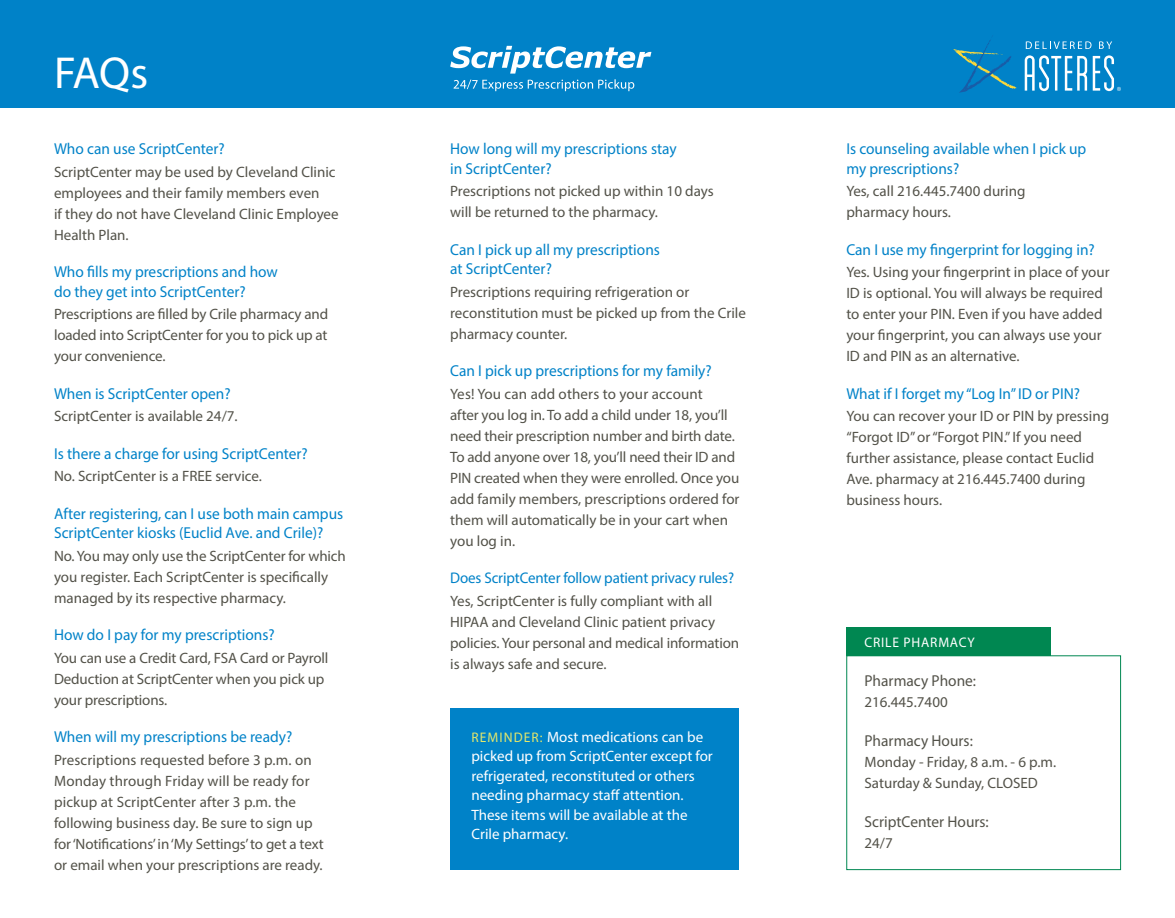
<style>
.page{position:relative;width:1175px;height:918px;background:#fff}
.page>*{position:absolute;margin:0;border:0;box-sizing:border-box;transform-origin:0 0}
.t1{font:45px "Myriad Pro";color:#fff}
.Question{font:15.9px/19.5px "Myriad Pro";color:#0082c8}
.Body{font:15.9px "Myriad Pro";color:#535249}
.Question-2{font:15.45px "Myriad Pro";letter-spacing:-.01em;color:#0082c8}
.Body-2{font:15px/21px "Myriad Pro";color:#535249}
.Question-3{font:15px/19.5px "Myriad Pro";color:#fff}
.Question-4{font:13.95px "Myriad Pro";letter-spacing:.06em;color:#fff}
.s1{font-size:13.95px;color:#e4e76b}
</style>
<div class="page">
<div style="left:0;top:0;width:1174px;height:108px;background:#0082c8"></div>
<div style="left:846px;top:655px;width:274px;height:215px;border:1px solid #008751"></div>
<div style="left:846px;top:627px;width:204px;height:29px;background:#008751"></div>
<div style="left:450px;top:708px;width:288px;height:161px;background:#0082c8"></div>
<svg style="left:953px;top:40px;width:63px;height:53px"></svg>
<svg style="left:1024px;top:55px;width:62px;height:36px"></svg>
<svg style="left:1025px;top:41px;width:66px;height:8px"></svg>
<svg style="left:1099px;top:41px;width:13px;height:8px"></svg>
<svg style="left:1092px;top:55px;width:28px;height:36px"></svg>
<svg style="left:450px;top:46px;width:201px;height:45px"></svg>
<p class="t1" style="left:54px;top:45px;width:96px">FAQs</p>
<p class="Question" style="left:54px;top:139px;width:172px">Who can use ScriptCenter?</p>
<p class="Body-2" style="left:54px;top:161px;width:286px">ScriptCenter may be used by Cleveland Clinic employees and their family members even<br>if they do not have Cleveland Clinic Employee Health Plan.</p>
<p class="Question" style="left:54px;top:262px;width:225px">Who fills my prescriptions and how do they get into ScriptCenter?</p>
<p class="Body-2" style="left:54px;top:304px;width:276px;text-align:justify">Prescriptions are filled by Crile pharmacy and loaded into ScriptCenter for you to pick up at your convenience.</p>
<p class="Question" style="left:54px;top:384px;width:178px">When is ScriptCenter open?</p>
<p class="Body-2" style="left:54px;top:406px;width:185px">ScriptCenter is available 24/7.</p>
<p class="Question" style="left:54px;top:444px;width:255px">Is there a charge for using ScriptCenter?</p>
<p class="Body-2" style="left:54px;top:466px;width:209px">No. ScriptCenter is a FREE service.</p>
<p class="Question" style="left:54px;top:504px;width:291px">After registering, can I use both main campus<br>ScriptCenter kiosks (Euclid Ave. and Crile)?</p>
<p class="Body-2" style="left:54px;top:545px;width:293px">No. You may only use the ScriptCenter for which you register. Each ScriptCenter is specifically managed by its respective pharmacy.</p>
<p class="Question" style="left:54px;top:625px;width:222px">How do I pay for my prescriptions?</p>
<p class="Body-2" style="left:54px;top:647px;width:276px">You can use a Credit Card, FSA Card or Payroll<br>Deduction at ScriptCenter when you pick up your prescriptions.</p>
<p class="Question" style="left:54px;top:727px;width:240px">When will my prescriptions be ready?</p>
<p class="Body-2" style="left:54px;top:749px;width:271px">Prescriptions requested before 3 p.m. on Monday through Friday will be ready for pickup at ScriptCenter after 3 p.m. the following business day. Be sure to sign up for ‘Notifications’ in ‘My Settings’ to get a text or email when your prescriptions are ready.</p>
<p class="Question" style="left:450px;top:139px;width:228px">How long will my prescriptions stay in ScriptCenter?</p>
<p class="Body-2" style="left:450px;top:181px;width:265px">Prescriptions not picked up within 10 days will be returned to the pharmacy.</p>
<p class="Question" style="left:450px;top:240px;width:211px">Can I pick up all my prescriptions at ScriptCenter?</p>
<p class="Body-2" style="left:450px;top:281px;width:297px">Prescriptions requiring refrigeration or reconstitution must be picked up from the Crile pharmacy counter.</p>
<p class="Question" style="left:450px;top:361px;width:263px">Can I pick up prescriptions for my family?</p>
<p class="Body-2" style="left:450px;top:383px;width:291px">Yes! You can add others to your account<br>after you log in. To add a child under 18, you’ll need their prescription number and birth date.<br>To add anyone over 18, you’ll need their ID and PIN created when they were enrolled. Once you add family members, prescriptions ordered for them will automatically be in your cart when you log in.</p>
<p class="Question-2" style="left:450px;top:569px;width:285px">Does ScriptCenter follow patient privacy rules?</p>
<p class="Body-2" style="left:450px;top:590px;width:290px">Yes, ScriptCenter is fully compliant with all HIPAA and Cleveland Clinic patient privacy policies. Your personal and medical information is always safe and secure.</p>
<p class="Question-3" style="left:471px;top:727px;width:243px"><span class="s1">REMINDER:</span> Most medications can be picked up from ScriptCenter except for refrigerated, reconstituted or others needing pharmacy staff attention.<br>These items will be available at the Crile pharmacy.</p>
<p class="Question" style="left:846px;top:139px;width:241px">Is counseling available when I pick up my prescriptions?</p>
<p class="Body-2" style="left:846px;top:181px;width:181px">Yes, call 216.445.7400 during pharmacy hours.</p>
<p class="Question" style="left:846px;top:240px;width:250px">Can I use my fingerprint for logging in?</p>
<p class="Body-2" style="left:846px;top:262px;width:265px">Yes. Using your fingerprint in place of your ID is optional. You will always be required to enter your PIN. Even if you have added your fingerprint, you can always use your ID and PIN as an alternative.</p>
<p class="Question" style="left:846px;top:384px;width:235px">What if I forget my “Log In” ID or PIN?</p>
<p class="Body-2" style="left:846px;top:406px;width:264px">You can recover your ID or PIN by pressing “Forgot ID” or “Forgot PIN.” If you need further assistance, please contact Euclid Ave. pharmacy at 216.445.7400 during business hours.</p>
<p class="Question-4" style="left:864px;top:633px;width:112px">CRILE PHARMACY</p>
<p class="Body" style="left:864px;top:671px;width:113px">Pharmacy Phone:</p>
<p class="Body-2" style="left:864px;top:691px;width:85px">216.445.7400</p>
<p class="Body" style="left:864px;top:731px;width:110px">Pharmacy Hours:</p>
<p class="Body-2" style="left:864px;top:751px;width:193px">Monday - Friday, 8 a.m. - 6 p.m.<br>Saturday &amp; Sunday, CLOSED</p>
<p class="Body" style="left:864px;top:812px;width:126px">ScriptCenter Hours:</p>
<p class="Body-2" style="left:864px;top:832px;width:30px">24/7</p>
</div>
